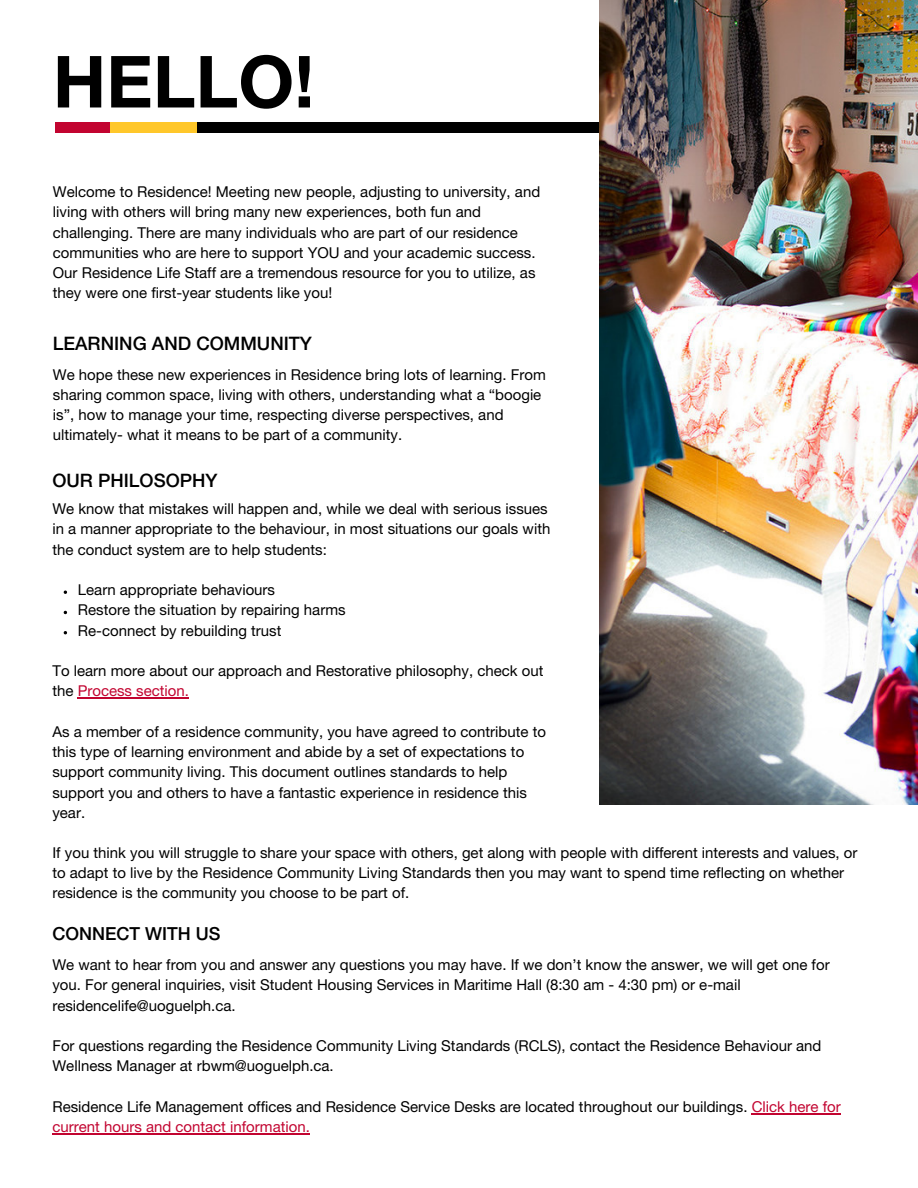
<style>
.page{position:relative;width:918px;height:1188px;background:#fff}
.page>*{position:absolute;margin:0;border:0;box-sizing:border-box;transform-origin:0 0}
.t1{font:700 72px "Helvetica Neue LT Pro";color:#000}
.t2{font:500 18.6px "Helvetica Neue LT Pro";color:#000}
.t3{font:500 18px "Helvetica Neue LT Pro";color:#000}
.t4{font:15px/20.2px "Helvetica Neue LT Pro";color:#000}
.s1{color:#c20430}
</style>
<div class="page">
<div style="left:193px;top:122px;width:426px;height:10px;background:#000"></div>
<hr style="left:752px;top:1113px;width:89px;height:1px;background:#c20430">
<hr style="left:52px;top:1133px;width:258px;height:1px;background:#c20430">
<hr style="left:78px;top:697px;width:111px;height:2px;background:#c20430">
<div style="left:55px;top:122px;width:58px;height:11px;background:#c20430"></div>
<div style="left:111px;top:122px;width:86px;height:10px;background:#ffc72a"></div>
<img style="left:600px;top:0;width:318px;height:804px">
<p class="t1" style="left:53px;top:56px;width:263px">HELLO!</p>
<p class="t4" style="left:53px;top:184px;width:489px">Welcome to Residence! Meeting new people, adjusting to university, and living with others will bring many new experiences, both fun and challenging. There are many individuals who are part of our residence communities who are here to support YOU and your academic success.<br>Our Residence Life Staff are a tremendous resource for you to utilize, as they were one first-year students like you!</p>
<p class="t2" style="left:53px;top:337px;width:261px">LEARNING AND COMMUNITY</p>
<p class="t4" style="left:53px;top:366px;width:494px">We hope these new experiences in Residence bring lots of learning. From sharing common space, living with others, understanding what a “boogie is”, how to manage your time, respecting diverse perspectives, and ultimately- what it means to be part of a community.</p>
<p class="t2" style="left:52px;top:474px;width:167px">OUR PHILOSOPHY</p>
<p class="t4" style="left:52px;top:501px;width:499px">We know that mistakes will happen and, while we deal with serious issues in a manner appropriate to the behaviour, in most situations our goals with the conduct system are to help students:</p>
<p class="t4" style="left:78px;top:582px;width:199px">Learn appropriate behaviours</p>
<p class="t4" style="left:78px;top:602px;width:269px">Restore the situation by repairing harms</p>
<p class="t4" style="left:78px;top:622px;width:205px">Re-connect by rebuilding trust</p>
<p class="t4" style="left:52px;top:663px;width:493px">To learn more about our approach and Restorative philosophy, check out the <span class="s1">Process section.</span></p>
<p class="t4" style="left:52px;top:723px;width:495px">As a member of a residence community, you have agreed to contribute to this type of learning environment and abide by a set of expectations to support community living. This document outlines standards to help support you and others to have a fantastic experience in residence this year.</p>
<p class="t4" style="left:52px;top:844px;width:807px">If you think you will struggle to share your space with others, get along with people with different interests and values, or to adapt to live by the Residence Community Living Standards then you may want to spend time reflecting on whether residence is the community you choose to be part of.</p>
<p class="t3" style="left:52px;top:927px;width:170px">CONNECT WITH US</p>
<p class="t4" style="left:52px;top:957px;width:779px">We want to hear from you and answer any questions you may have. If we don’t know the answer, we will get one for you. For general inquiries, visit Student Housing Services in Maritime Hall (8:30 am - 4:30 pm) or e-mail residencelife@uoguelph.ca.</p>
<p class="t4" style="left:52px;top:1038px;width:771px">For questions regarding the Residence Community Living Standards (RCLS), contact the Residence Behaviour and<br>Wellness Manager at rbwm@uoguelph.ca.</p>
<p class="t4" style="left:52px;top:1099px;width:790px">Residence Life Management offices and Residence Service Desks are located throughout our buildings. <span class="s1">Click here for current hours and contact information.</span></p>
</div>
